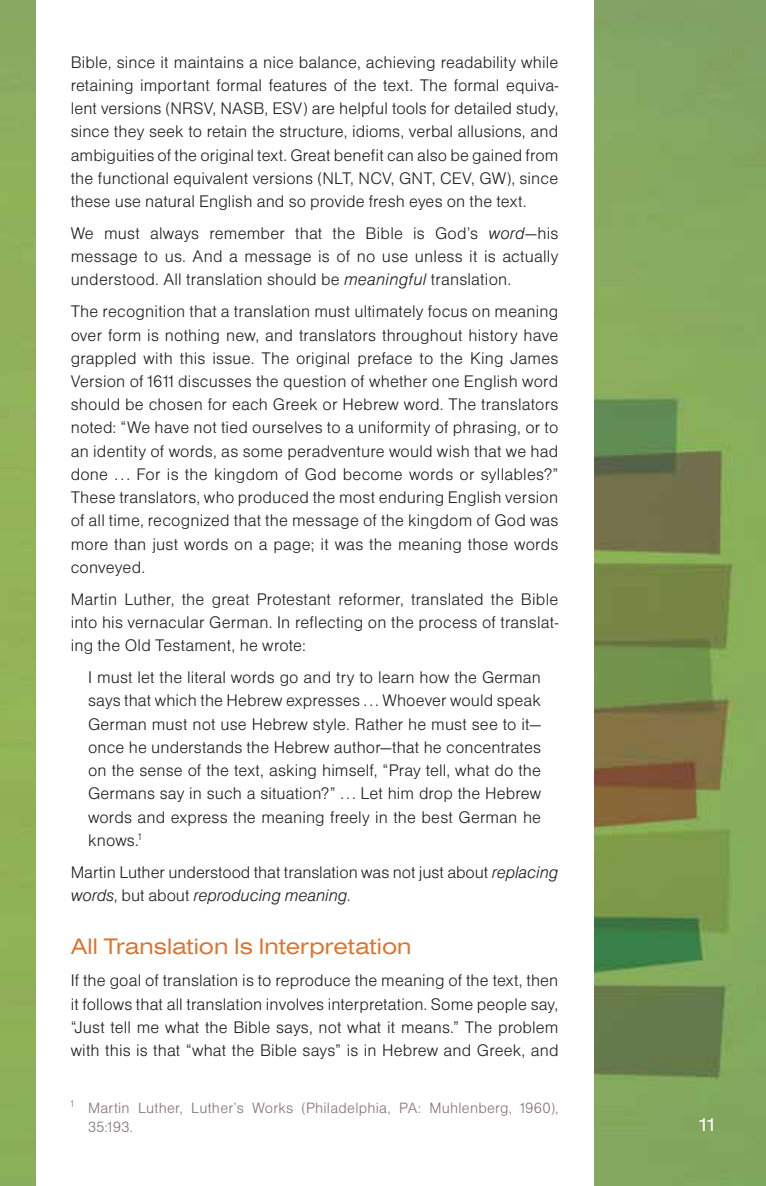
<style>
.page{position:relative;width:766px;height:1186px;background:#fff}
.page>*{position:absolute;margin:0;border:0;box-sizing:border-box;transform-origin:0 0}
.t1{font:23.25px "Nimbus San D Regu Exte";color:#db732d}
.t2{font:19.35px "Nimbus San D Regu Exte";color:#fff}
.t3{font:17.4px/23.2px "Nimbus San D Ligh";letter-spacing:.005em;color:#231f20;text-align:justify}
.t4{font:17.4px "Nimbus San D Ligh Ital";letter-spacing:-.005em;color:#231f20}
.t5{font:15.45px/19.4px "Nimbus San D Ligh";letter-spacing:.015em;color:#837571}
.s1{font-family:"Nimbus San D Ligh Ital"}
.s2{font-family:"Nimbus San D Ligh"}
</style>
<div class="page">
<img style="left:0;top:0;width:766px;height:1185px">
<div style="left:36px;top:0;width:557px;height:1185px;background:#fff"></div>
<p class="t3" style="left:71px;top:52px;width:489px">Bible, since it maintains a nice balance, achieving readability while retaining important formal features of the text. The formal equiva&shy;lent versions (NRSV, NASB, ESV) are helpful tools for detailed study, since they seek to retain the structure, idioms, verbal allusions, and ambiguities of the original text. Great benefit can also be gained from the functional equivalent versions (NLT, NCV, GNT, CEV, GW), since these use natural English and so provide fresh eyes on the text.</p>
<p class="t3" style="left:71px;top:223px;width:489px">We must always remember that the Bible is God’s <span class="s1">word</span>—his message to us. And a message is of no use unless it is actually understood. All translation should be <span class="s1">meaningful</span> translation.</p>
<p class="t3" style="left:71px;top:301px;width:489px">The recognition that a translation must ultimately focus on meaning over form is nothing new, and translators throughout history have grappled with this issue. The original preface to the King James Version of 1611 discusses the question of whether one English word should be chosen for each Greek or Hebrew word. The translators noted: “We have not tied ourselves to a uniformity of phrasing, or to an identity of words, as some peradventure would wish that we had done . . . For is the kingdom of God become words or syllables?” These translators, who produced the most enduring English version of all time, recognized that the message of the kingdom of God was more than just words on a page; it was the meaning those words conveyed.</p>
<p class="t3" style="left:71px;top:588px;width:489px">Martin Luther, the great Protestant reformer, translated the Bible into his vernacular German. In reflecting on the process of translat&shy;ing the Old Testament, he wrote:</p>
<p class="t3" style="left:88px;top:667px;width:454px">I must let the literal words go and try to learn how the German says that which the Hebrew expresses . . . Whoever would speak German must not use Hebrew style. Rather he must see to it— once he understands the Hebrew author—that he concentrates on the sense of the text, asking himself, “Pray tell, what do the Germans say in such a situation?” . . . Let him drop the Hebrew words and express the meaning freely in the best German he knows.<sup>1</sup></p>
<p class="t3" style="left:71px;top:861px;width:489px">Martin Luther understood that translation was not just about <span class="s1">replacing</span></p>
<p class="t4" style="left:71px;top:888px;width:281px">words<span class="s2">, but about</span> reproducing meaning<span class="s2">.</span></p>
<h1 class="t1" style="left:71px;top:937px;width:342px">All Translation Is Interpretation</h1>
<p class="t3" style="left:71px;top:969px;width:489px">If the goal of translation is to reproduce the meaning of the text, then it follows that all translation involves interpretation. Some people say, “Just tell me what the Bible says, not what it means.” The problem with this is that “what the Bible says” is in Hebrew and Greek, and</p>
<p class="t5" style="left:88px;top:1099px;width:472px;text-indent:-17px"><sup>1</sup> Martin Luther, Luther’s Works (Philadelphia, PA: Muhlenberg, 1960),<br>35:193.</p>
<p class="t2" style="left:698px;top:1116px;width:18px">11</p>
</div>
